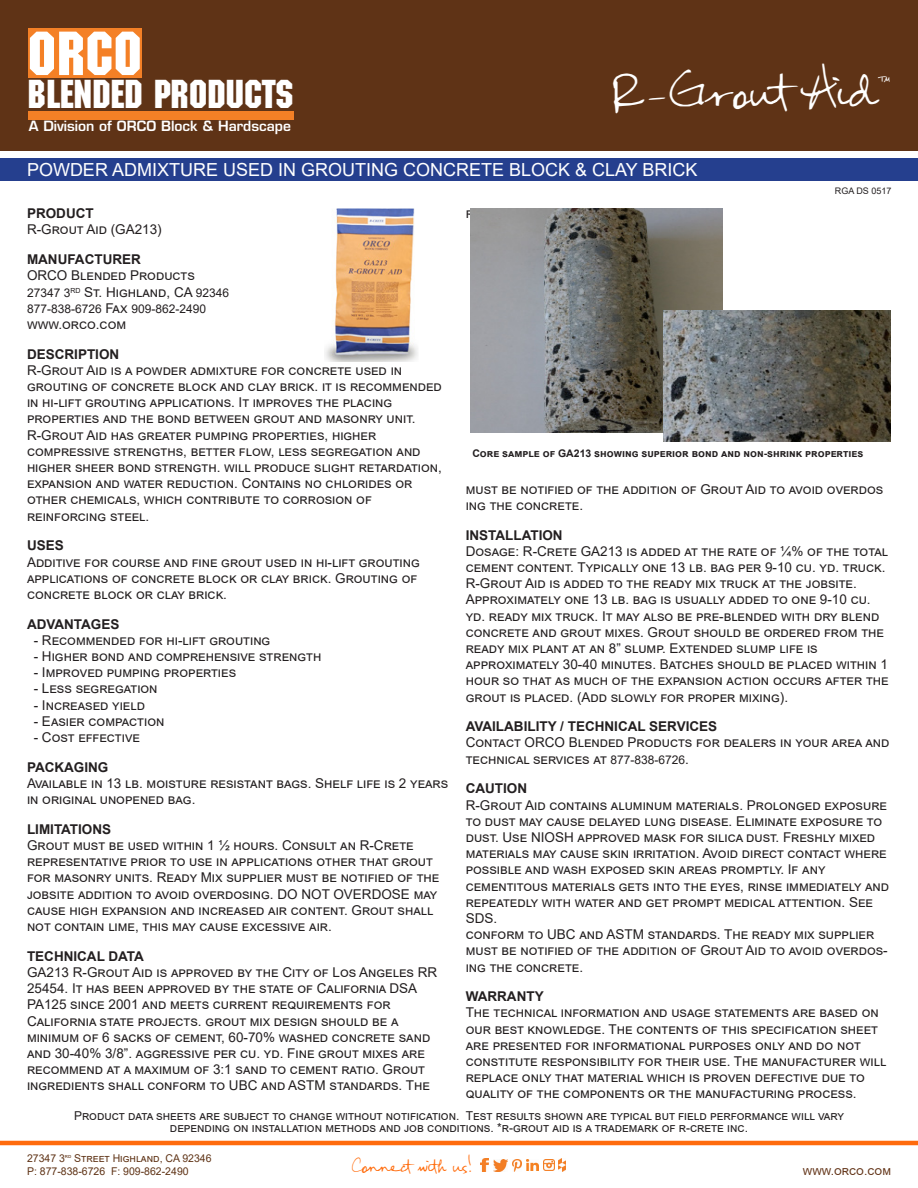
<style>
.page{position:relative;width:918px;height:1188px;background:#fff}
.page>*{position:absolute;margin:0;border:0;box-sizing:border-box;transform-origin:0 0}
.t1{font:60.6px "Machine Std";color:#fff}
.t2{font:39.3px "Machine Std";letter-spacing:-.01em;color:#fff}
.t3{font:36px "FG Rebecca Script";color:#fff}
.t4{font:18px "Arial";color:#fff}
.t5{font:600 13.8px "Eurostile LT Std";color:#fff}
.t6{font:13.8px "FG Rebecca Script";color:#ff6b0b}
.OBP_Cutsheet__Body_T{font:13.5px/16.2px "Arial";color:#231f20}
.OBP_Cutsheet__Subhea{font:13.5px/16.2px "Arial";color:#231f20}
.OBP_Cutsheet__Subhea-2{font:700 13.5px "Arial";color:#231f20}
.OBP_Cutsheet__Body_T-2{font:700 13.5px "Arial";color:#231f20}
.t7{font:12.3px "Arial";color:#231f20}
.t8{font:12.3px "Arial";color:#623317}
.OBP_Cutsheet__Body_T-3{font:12px "Arial";color:#231f20}
.t9{font:11.4px "FG Rebecca Script";color:#fff}
.t10{font:10.65px "Arial";color:#5f3316}
.t11{font:700 10.5px "Arial";color:#231f20}
.t12{font:9px "Arial";color:#231f20}
.s1{font-size:24px}
.s2{font-size:12px}
.s3{font-size:13.5px}
</style>
<div class="page">
<div style="left:0;top:0;width:918px;height:151px;background:#5f3316"></div>
<svg style="left:481px;top:1159px;width:85px;height:13px"></svg>
<hr style="left:0;top:1141px;width:918px;height:4px;background:#ff6b0d">
<div style="left:29px;top:28px;width:113px;height:49px;background:#f48026"></div>
<div style="left:29px;top:111px;width:265px;height:9px;background:#f48026"></div>
<div style="left:0;top:158px;width:918px;height:22px;background:#253f8e"></div>
<img style="left:325px;top:208px;width:93px;height:153px">
<svg style="left:470px;top:208px;width:252px;height:224px;background:#7a7976"></svg>
<svg style="left:664px;top:310px;width:226px;height:132px;background:#64645f"></svg>
<p class="t1" style="left:27px;top:18px;width:116px">ORCO</p>
<p class="t2" style="left:28px;top:72px;width:267px">BLENDED PRODUCTS</p>
<p class="t5" style="left:29px;top:118px;width:264px">A Division of ORCO Block &amp; Hardscape</p>
<p class="t4" style="left:27px;top:157px;width:672px">POWDER ADMIXTURE USED IN GROUTING CONCRETE BLOCK &amp; CLAY BRICK</p>
<p class="t3" style="left:611px;top:71px;width:268px">R <span class="s1">-</span> Grout Aid</p>
<p class="t9" style="left:878px;top:75px;width:14px">™</p>
<p class="t12" style="left:835px;top:184px;width:58px">RGA DS 0517</p>
<p class="OBP_Cutsheet__Subhea-2" style="left:27px;top:204px;width:68px">PRODUCT</p>
<p class="OBP_Cutsheet__Body_T" style="left:27px;top:222px;width:136px">R-Grout Aid (GA213)</p>
<p class="OBP_Cutsheet__Subhea-2" style="left:27px;top:250px;width:115px">MANUFACTURER</p>
<p class="OBP_Cutsheet__Body_T" style="left:27px;top:267px;width:169px">ORCO Blended Products</p>
<p class="OBP_Cutsheet__Body_T" style="left:27px;top:284px;width:204px"><span class="s2">27347 3</span><sup>RD</sup> St. Highland, CA <span class="s2">92346</span></p>
<p class="OBP_Cutsheet__Body_T-3" style="left:27px;top:300px;width:181px">877-838-6726 <span class="s3">Fax</span> 909-862-2490</p>
<p class="OBP_Cutsheet__Body_T" style="left:27px;top:316px;width:101px">www.orco.com</p>
<p class="OBP_Cutsheet__Subhea-2" style="left:27px;top:344px;width:94px">DESCRIPTION</p>
<p class="OBP_Cutsheet__Body_T" style="left:27px;top:362px;width:416px">R-Grout Aid is a powder admixture for concrete used in grouting of concrete block and clay brick. it is recommended in hi-lift grouting applications. It improves the placing properties and the bond between grout and masonry unit.<br>R-Grout Aid has greater pumping properties, higher compressive strengths, better flow, less segregation and higher sheer bond strength. will produce slight retardation, expansion and water reduction. Contains no chlorides or other chemicals, which contribute to corrosion of reinforcing steel.</p>
<p class="OBP_Cutsheet__Subhea-2" style="left:27px;top:536px;width:38px">USES</p>
<p class="OBP_Cutsheet__Body_T" style="left:27px;top:554px;width:394px">Additive for course and fine grout used in hi-lift grouting applications of concrete block or clay brick. Grouting of concrete block or clay brick.</p>
<p class="OBP_Cutsheet__Subhea-2" style="left:27px;top:614px;width:94px">ADVANTAGES</p>
<p class="OBP_Cutsheet__Body_T" style="left:34px;top:632px;width:238px">- Recommended for hi-lift grouting</p>
<p class="OBP_Cutsheet__Body_T" style="left:34px;top:648px;width:289px">- Higher bond and comprehensive strength</p>
<p class="OBP_Cutsheet__Body_T" style="left:34px;top:664px;width:204px">- Improved pumping properties</p>
<p class="OBP_Cutsheet__Body_T" style="left:34px;top:681px;width:125px">- Less segregation</p>
<p class="OBP_Cutsheet__Body_T" style="left:34px;top:697px;width:113px">- Increased yield</p>
<p class="OBP_Cutsheet__Body_T" style="left:34px;top:713px;width:132px">- Easier compaction</p>
<p class="OBP_Cutsheet__Body_T" style="left:34px;top:729px;width:108px">- Cost effective</p>
<p class="OBP_Cutsheet__Subhea-2" style="left:27px;top:758px;width:83px">PACKAGING</p>
<p class="OBP_Cutsheet__Body_T" style="left:27px;top:775px;width:423px">Available in 13 lb. moisture resistant bags. Shelf life is 2 years in original unopened bag.</p>
<p class="OBP_Cutsheet__Subhea-2" style="left:27px;top:820px;width:86px">LIMITATIONS</p>
<p class="OBP_Cutsheet__Subhea" style="left:27px;top:837px;width:414px">Grout must be used within 1 ½ hours. Consult an R-Crete representative prior to use in applications other that grout for masonry units. Ready Mix supplier must be notified of the jobsite addition to avoid overdosing. DO NOT OVERDOSE may cause high expansion and increased air content. Grout shall not contain lime, this may cause excessive air.</p>
<p class="OBP_Cutsheet__Subhea-2" style="left:27px;top:947px;width:118px">TECHNICAL DATA</p>
<p class="OBP_Cutsheet__Body_T" style="left:27px;top:964px;width:412px">GA213 R-Grout Aid is approved by the City of Los Angeles RR 25454. It has been approved by the state of California DSA PA125 since 2001 and meets current requirements for California state projects. grout mix design should be a minimum of 6 sacks of cement, 60-70% washed concrete sand and 30-40% 3/8”. aggressive per cu. yd. Fine grout mixes are recommend at a maximum of 3:1 sand to cement ratio. Grout ingredients shall conform to UBC and ASTM standards. The</p>
<p class="t11" style="left:472px;top:446px;width:392px">Core sample of GA213 showing superior bond and non-shrink properties</p>
<p class="OBP_Cutsheet__Body_T" style="left:466px;top:481px;width:419px">must be notified of the addition of Grout Aid to avoid overdos</p>
<p class="OBP_Cutsheet__Body_T" style="left:466px;top:497px;width:119px">ing the concrete.</p>
<p class="OBP_Cutsheet__Body_T-2" style="left:466px;top:525px;width:98px">INSTALLATION</p>
<p class="OBP_Cutsheet__Body_T" style="left:466px;top:543px;width:424px">Dosage: R-Crete GA213 is added at the rate of ¼% of the total cement content. Typically one 13 lb. bag per 9-10 cu. yd. truck.<br>R-Grout Aid is added to the ready mix truck at the jobsite.<br>Approximately one 13 lb. bag is usually added to one 9-10 cu. yd. ready mix truck. It may also be pre-blended with dry blend concrete and grout mixes. Grout should be ordered from the ready mix plant at an 8” slump. Extended slump life is approximately 30-40 minutes. Batches should be placed within 1 hour so that as much of the expansion action occurs after the grout is placed. (Add slowly for proper mixing).</p>
<p class="OBP_Cutsheet__Subhea-2" style="left:466px;top:717px;width:253px">AVAILABILITY / TECHNICAL SERVICES</p>
<p class="OBP_Cutsheet__Body_T" style="left:466px;top:735px;width:425px">Contact ORCO Blended Products for dealers in your area and technical services at <span class="s2">877-838-6726</span>.</p>
<p class="OBP_Cutsheet__Subhea-2" style="left:466px;top:779px;width:63px">CAUTION</p>
<p class="OBP_Cutsheet__Body_T" style="left:466px;top:797px;width:425px">R-Grout Aid contains aluminum materials. Prolonged exposure to dust may cause delayed lung disease. Eliminate exposure to dust. Use NIOSH approved mask for silica dust. Freshly mixed materials may cause skin irritation. Avoid direct contact where possible and wash exposed skin areas promptly. If any cementitous materials gets into the eyes, rinse immediately and repeatedly with water and get prompt medical attention. See SDS.</p>
<p class="OBP_Cutsheet__Body_T" style="left:466px;top:926px;width:424px">conform to UBC and ASTM standards. The ready mix supplier must be notified of the addition of Grout Aid to avoid overdos&shy;ing the concrete.</p>
<p class="OBP_Cutsheet__Subhea-2" style="left:466px;top:987px;width:79px">WARRANTY</p>
<p class="OBP_Cutsheet__Body_T" style="left:466px;top:1005px;width:422px">The technical information and usage statements are based on our best knowledge. The contents of this specification sheet are presented for informational purposes only and do not constitute responsibility for their use. The manufacturer will replace only that material which is proven defective due to quality of the components or the manufacturing process.</p>
<p class="t7" style="left:74px;top:1108px;width:772px">Product data sheets are subject to change without notification. Test results shown are typical but field performance will vary</p>
<p class="t7" style="left:170px;top:1120px;width:580px">depending on installation methods and job conditions. *r-grout aid is a trademark of r-crete inc.</p>
<p class="t6" style="left:352px;top:1158px;width:122px">Connect with us!</p>
<p class="t10" style="left:27px;top:1151px;width:186px">27347 3<sup>rd</sup> Street Highland, CA 92346</p>
<p class="t10" style="left:27px;top:1164px;width:163px">P: 877-838-6726 F: 909-862-2490</p>
<p class="t8" style="left:803px;top:1162px;width:90px">www.orco.com</p>
</div>
